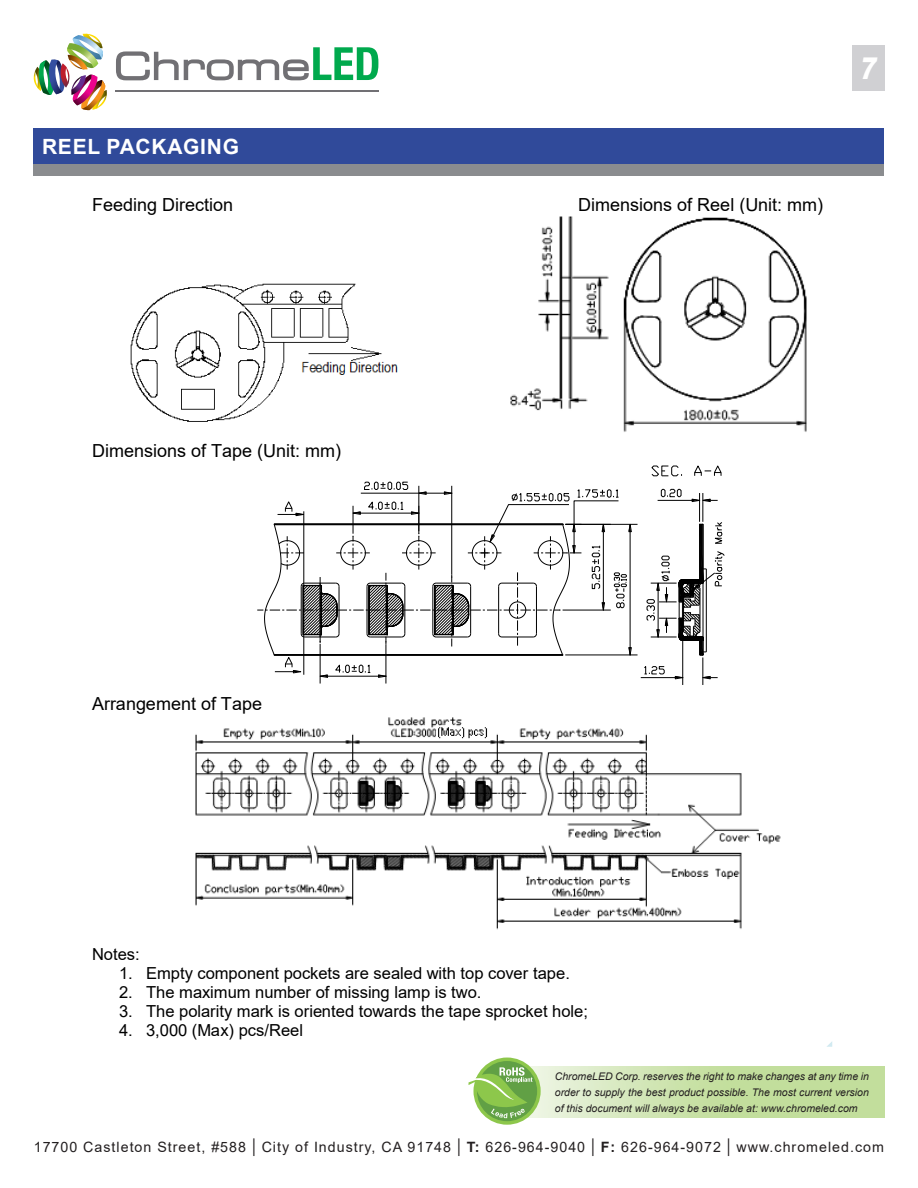
<style>
.page{position:relative;width:918px;height:1188px;background:#fff}
.page>*{position:absolute;margin:0;border:0;box-sizing:border-box;transform-origin:0 0}
.t1{font:italic 900 30px "Arial";color:#fff;scale:.8 1}
.t2{font:700 21px "Arial";letter-spacing:.035em;color:#fff}
.t3{font:18px "Arial";color:#000}
.t4{font:16.5px "Arial";color:#000}
.t5{font:14.25px "Arial";letter-spacing:.07em;color:#231f20}
.t6{font:italic 10.5px/15.8px "Arial";color:#231f20;text-align:justify}
.s1{font-size:18.6px}
.s2{font-weight:700}
</style>
<div class="page">
<img style="left:34px;top:34px;width:73px;height:76px">
<hr style="left:115px;top:90px;width:263px;height:2px;background:#717074">
<svg style="left:116px;top:47px;width:262px;height:33px"></svg>
<svg style="left:473px;top:1058px;width:68px;height:67px"></svg>
<div style="left:477px;top:1061px;width:60px;height:60px;background:#61a045;border-radius:50%"></div>
<svg style="left:469px;top:1067px;width:64px;height:51px"></svg>
<div style="left:852px;top:45px;width:32px;height:46px;background:#d0d0d3"></div>
<div style="left:34px;top:128px;width:850px;height:37px;background:#304a9a"></div>
<div style="left:34px;top:164px;width:850px;height:12px;background:#8a8c8f"></div>
<svg style="left:827px;top:1042px;width:5px;height:5px"></svg>
<hr style="left:565px;top:524px;width:73px;height:1px;background:#000">
<hr style="left:565px;top:655px;width:73px;height:1px;background:#000">
<hr style="left:320px;top:644px;width:1px;height:40px;background:#000">
<hr style="left:386px;top:644px;width:1px;height:40px;background:#000">
<hr style="left:641px;top:677px;width:34px;height:1px;background:#000">
<svg style="left:652px;top:466px;width:30px;height:11px"></svg>
<svg style="left:695px;top:466px;width:26px;height:10px"></svg>
<svg style="left:644px;top:489px;width:80px;height:196px"></svg>
<svg style="left:257px;top:482px;width:375px;height:196px"></svg>
<img style="left:130px;top:283px;width:268px;height:139px">
<img style="left:510px;top:216px;width:297px;height:216px">
<img style="left:195px;top:717px;width:586px;height:213px">
<h2 class="t2" style="left:42px;top:131px;width:199px">REEL PACKAGING</h2>
<h3 class="t3" style="left:92px;top:192px;width:143px">Feeding Direction</h3>
<h3 class="t3" style="left:578px;top:192px;width:247px">Dimensions of Reel (Unit: mm)</h3>
<h1 class="t1" style="left:859px;top:46px;width:31px">7</h1>
<h3 class="t3" style="left:92px;top:438px;width:251px">Dimensions of Tape (Unit: mm)</h3>
<h3 class="t3" style="left:92px;top:691px;width:172px">Arrangement of Tape</h3>
<h3 class="t4" style="left:92px;top:943px;width:49px">Notes:</h3>
<h3 class="t4" style="left:119px;top:962px;width:452px">1. Empty component pockets are sealed with top cover tape.</h3>
<h3 class="t4" style="left:119px;top:981px;width:364px">2. The maximum number of missing lamp is two.</h3>
<h3 class="t4" style="left:119px;top:1000px;width:470px">3. The polarity mark is oriented towards the tape sprocket hole;</h3>
<h3 class="t4" style="left:119px;top:1019px;width:186px">4. 3,000 (Max) pcs/Reel</h3>
<p class="t6" style="left:555px;top:1069px;width:316px">ChromeLED Corp. reserves the right to make changes at any time in order to supply the best product possible. The most current version of this document will always be available at: www.chromeled.com</p>
<h3 class="t5" style="left:34px;top:1137px;width:852px">17700 Castleton Street, #588 <span class="s1">|</span> City of Industry, CA 91748 <span class="s1">|</span> <span class="s2">T:</span> 626-964-9040 <span class="s1">|</span> <span class="s2">F:</span> 626-964-9072 <span class="s1">|</span> www.chromeled.com</h3>
</div>
